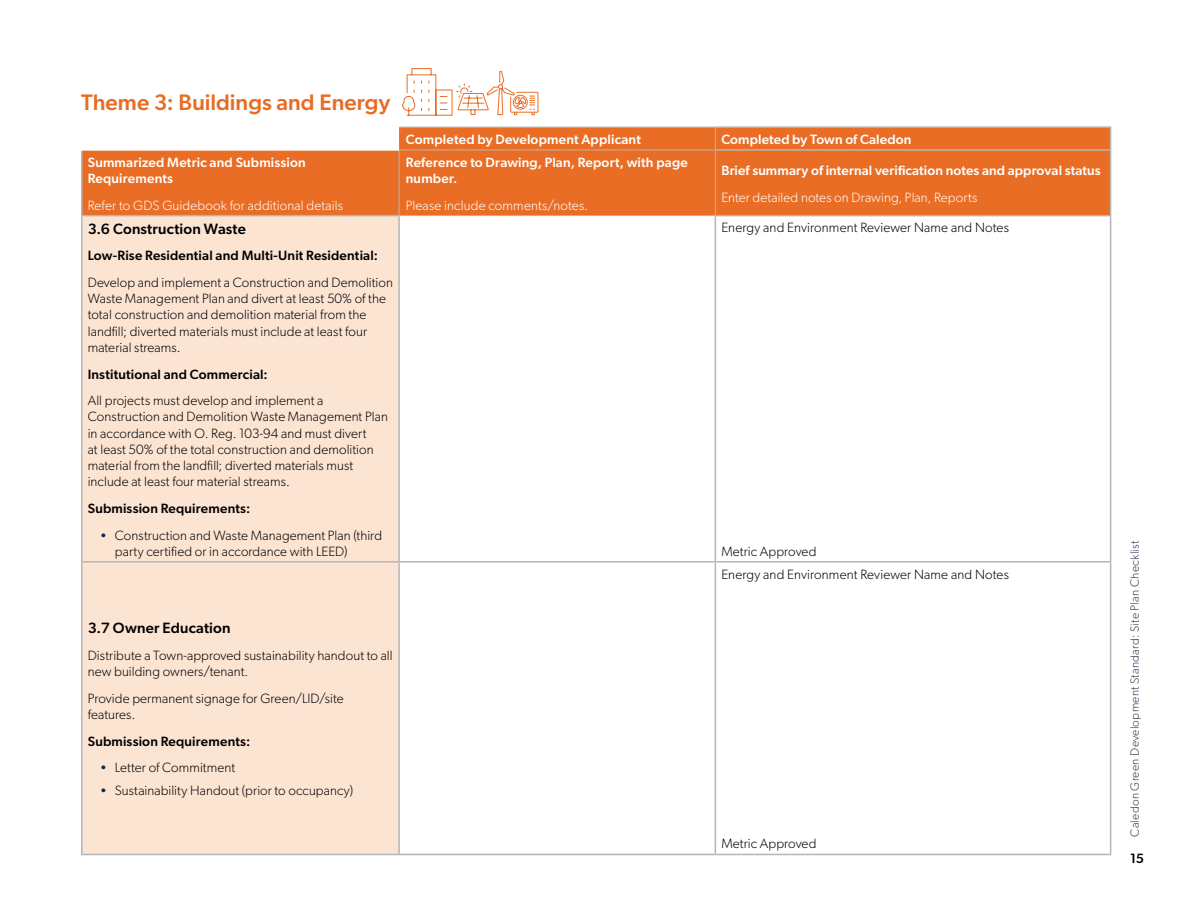
<style>
.page{position:relative;width:1188px;height:918px;background:#fff}
.page>*{position:absolute;margin:0;border:0;box-sizing:border-box;transform-origin:0 0}
.Body{font:500 22.5px "Gibson";letter-spacing:.005em;color:#e96c24}
.Body-2{font:500 15px "Gibson";letter-spacing:.01em;color:#000}
.Body-3{font:300 13.5px/16.2px "Gibson";letter-spacing:.005em;color:#000}
.Body-4{font:500 13.5px/16.2px "Gibson";letter-spacing:.01em;color:#fff}
.Body-5{font:500 13.5px "Gibson";letter-spacing:.015em;color:#000}
.Body-6{font:300 13.5px "Gibson";letter-spacing:.01em;color:#fff}
.t1{font:300 12px "Gibson";letter-spacing:.02em;color:#303c53}
.s1{font-family:"Arial";font-weight:700;color:#072b49}
</style>
<div class="page">
<svg style="left:82px;top:128px;width:1028px;height:87px;background:#ea7835"></svg>
<div style="left:82px;top:216px;width:316px;height:638px;background:#fce4d3"></div>
<hr style="left:399px;top:127px;width:317px;height:1px;background:#b5b5b6">
<svg style="left:715px;top:127px;width:1px;height:23px"></svg>
<hr style="left:399px;top:150px;width:317px;height:1px;background:#b5b5b6">
<hr style="left:399px;top:150px;width:1px;height:65px;background:#b5b5b6">
<hr style="left:715px;top:150px;width:1px;height:65px;background:#b5b5b6">
<hr style="left:400px;top:215px;width:315px;height:1px;background:#b5b5b6">
<hr style="left:716px;top:126px;width:395px;height:2px;background:#b5b5b6">
<svg style="left:1110px;top:128px;width:1px;height:21px"></svg>
<hr style="left:81px;top:151px;width:1px;height:64px;background:#b5b5b6">
<hr style="left:716px;top:149px;width:395px;height:2px;background:#b5b5b6">
<hr style="left:1110px;top:151px;width:1px;height:64px;background:#b5b5b6">
<hr style="left:81px;top:215px;width:319px;height:1px;background:#b5b5b6">
<hr style="left:715px;top:215px;width:396px;height:1px;background:#b5b5b6">
<hr style="left:81px;top:216px;width:1px;height:345px;background:#b5b5b6">
<hr style="left:398px;top:216px;width:2px;height:345px;background:#b5b5b6">
<hr style="left:715px;top:216px;width:1px;height:345px;background:#b5b5b6">
<hr style="left:1110px;top:216px;width:1px;height:345px;background:#b5b5b6">
<hr style="left:81px;top:561px;width:318px;height:2px;background:#b5b5b6">
<hr style="left:81px;top:563px;width:1px;height:291px;background:#b5b5b6">
<hr style="left:399px;top:561px;width:316px;height:2px;background:#b5b5b6">
<hr style="left:398px;top:563px;width:2px;height:291px;background:#b5b5b6">
<hr style="left:715px;top:561px;width:396px;height:2px;background:#b5b5b6">
<hr style="left:715px;top:563px;width:1px;height:291px;background:#b5b5b6">
<hr style="left:1110px;top:563px;width:1px;height:291px;background:#b5b5b6">
<hr style="left:81px;top:854px;width:318px;height:1px;background:#b5b5b6">
<hr style="left:399px;top:854px;width:316px;height:1px;background:#b5b5b6">
<hr style="left:715px;top:854px;width:396px;height:1px;background:#b5b5b6">
<hr style="left:81px;top:149px;width:318px;height:2px;background:#fff">
<svg style="left:402px;top:68px;width:137px;height:48px"></svg>
<p class="Body" style="left:81px;top:89px;width:311px">Theme 3: Buildings and Energy</p>
<p class="Body-4" style="left:88px;top:154px;width:220px">Summarized Metric and Submission<br>Requirements</p>
<p class="Body-6" style="left:88px;top:197px;width:257px">Refer to GDS Guidebook for additional details</p>
<p class="Body-2" style="left:88px;top:219px;width:160px">3.6 Construction Waste</p>
<p class="Body-5" style="left:88px;top:248px;width:292px">Low-Rise Residential and Multi-Unit Residential:</p>
<p class="Body-3" style="left:88px;top:274px;width:307px">Develop and implement a Construction and Demolition Waste Management Plan and divert at least 50% of the total construction and demolition material from the landfill; diverted materials must include at least four material streams.</p>
<p class="Body-5" style="left:88px;top:366px;width:181px">Institutional and Commercial:</p>
<p class="Body-3" style="left:88px;top:392px;width:302px">All projects must develop and implement a Construction and Demolition Waste Management Plan in accordance with O. Reg. 103-94 and must divert<br>at least 50% of the total construction and demolition material from the landfill; diverted materials must include at least four material streams.</p>
<p class="Body-5" style="left:88px;top:500px;width:164px">Submission Requirements:</p>
<p class="Body-3" style="left:115px;top:527px;width:269px;text-indent:-14px"><span class="s1">•</span> Construction and Waste Management Plan (third party certified or in accordance with LEED)</p>
<p class="Body-4" style="left:406px;top:131px;width:237px">Completed by Development Applicant</p>
<p class="Body-4" style="left:721px;top:131px;width:191px">Completed by Town of Caledon</p>
<p class="Body-4" style="left:406px;top:154px;width:284px">Reference to Drawing, Plan, Report, with page number.</p>
<p class="Body-6" style="left:406px;top:197px;width:184px">Please include comments/notes.</p>
<p class="Body-4" style="left:721px;top:162px;width:381px">Brief summary of internal verification notes and approval status</p>
<p class="Body-6" style="left:721px;top:189px;width:258px">Enter detailed notes on Drawing, Plan, Reports</p>
<p class="Body-3" style="left:721px;top:220px;width:289px">Energy and Environment Reviewer Name and Notes</p>
<p class="Body-3" style="left:721px;top:543px;width:97px">Metric Approved</p>
<p class="Body-3" style="left:721px;top:566px;width:289px">Energy and Environment Reviewer Name and Notes</p>
<p class="Body-2" style="left:88px;top:619px;width:144px">3.7 Owner Education</p>
<p class="Body-3" style="left:88px;top:647px;width:306px">Distribute a Town-approved sustainability handout to all new building owners/tenant.</p>
<p class="Body-3" style="left:88px;top:690px;width:257px">Provide permanent signage for Green/LID/site features.</p>
<p class="Body-5" style="left:88px;top:733px;width:164px">Submission Requirements:</p>
<p class="Body-3" style="left:101px;top:759px;width:135px"><span class="s1">•</span> Letter of Commitment</p>
<p class="Body-3" style="left:101px;top:782px;width:253px"><span class="s1">•</span> Sustainability Handout (prior to occupancy)</p>
<p class="Body-3" style="left:721px;top:836px;width:97px">Metric Approved</p>
<p class="t1" style="left:1128px;top:837px;width:298px;rotate:-90deg">Caledon Green Development Standard: Site Plan Checklist</p>
<p class="Body-5" style="left:1130px;top:850px;width:15px">15</p>
</div>
